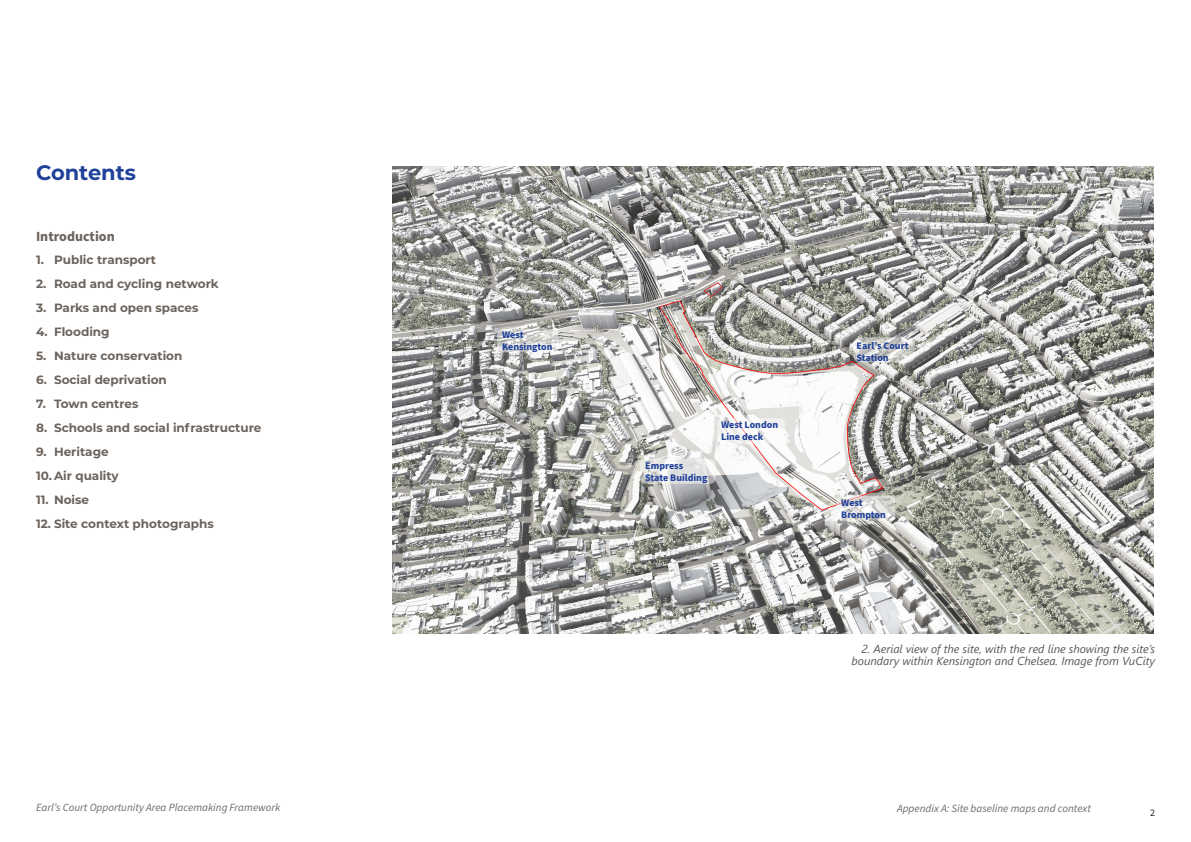
<style>
.page{position:relative;width:1191px;height:842px;background:#fff}
.page>*{position:absolute;margin:0;border:0;box-sizing:border-box;transform-origin:0 0}
.Principle_text{font:700 21px "Montserrat";color:#20419a}
.t1{font:700 14px "Source Sans Pro";color:#6b635d}
.Principle_text-2{font:700 12px "Montserrat";color:#6b635d}
.t2{font:italic 11.5px/12.4px "Segoe UI";color:#57585a;text-align:right}
.t3{font:italic 11px "Source Sans Pro";color:#6c6d70}
.t4{font:700 10px/12px "Source Sans Pro";color:#20419a}
.t5{font:10px "Source Sans Pro";color:#231f20}
</style>
<div class="page">
<img style="left:393px;top:167px;width:760px;height:467px">
<svg style="left:497px;top:329px;width:61px;height:23px"></svg>
<svg style="left:717px;top:418px;width:68px;height:26px"></svg>
<svg style="left:640px;top:459px;width:75px;height:25px;fill:#e0e1e3"></svg>
<svg style="left:836px;top:496px;width:59px;height:25px"></svg>
<svg style="left:853px;top:337px;width:61px;height:25px"></svg>
<svg style="left:702px;top:281px;width:21px;height:17px"></svg>
<p class="Principle_text" style="left:36px;top:157px;width:102px">Contents</p>
<h1 class="t1" style="left:36px;top:227px;width:80px">Introduction</h1>
<p class="Principle_text-2" style="left:36px;top:251px;width:122px">1. Public transport</p>
<p class="Principle_text-2" style="left:36px;top:275px;width:184px">2. Road and cycling network</p>
<p class="Principle_text-2" style="left:36px;top:299px;width:164px">3. Parks and open spaces</p>
<p class="Principle_text-2" style="left:36px;top:323px;width:75px">4. Flooding</p>
<p class="Principle_text-2" style="left:36px;top:347px;width:148px">5. Nature conservation</p>
<p class="Principle_text-2" style="left:36px;top:371px;width:132px">6. Social deprivation</p>
<p class="Principle_text-2" style="left:36px;top:395px;width:104px">7. Town centres</p>
<p class="Principle_text-2" style="left:36px;top:419px;width:227px">8. Schools and social infrastructure</p>
<p class="Principle_text-2" style="left:36px;top:443px;width:74px">9. Heritage</p>
<p class="Principle_text-2" style="left:36px;top:467px;width:84px">10. Air quality</p>
<p class="Principle_text-2" style="left:36px;top:491px;width:55px">11. Noise</p>
<p class="Principle_text-2" style="left:36px;top:515px;width:179px">12. Site context photographs</p>
<p class="t4" style="left:502px;top:329px;width:52px">West<br>Kensington</p>
<p class="t4" style="left:645px;top:460px;width:64px">Empress<br>State Building</p>
<p class="t4" style="left:721px;top:419px;width:58px">West London<br>Line deck</p>
<p class="t4" style="left:856px;top:340px;width:53px">Earl’s Court<br>Station</p>
<p class="t4" style="left:841px;top:497px;width:46px">West<br>Brompton</p>
<p class="t2" style="left:851px;top:640px;width:305px">2. Aerial view of the site, with the red line showing the site’s boundary within Kensington and Chelsea. Image from VuCity</p>
<p class="t3" style="left:36px;top:800px;width:246px">Earl’s Court Opportunity Area Placemaking Framework</p>
<p class="t3" style="left:897px;top:801px;width:195px">Appendix A: Site baseline maps and context</p>
<p class="t5" style="left:1150px;top:806px;width:6px">2</p>
</div>
